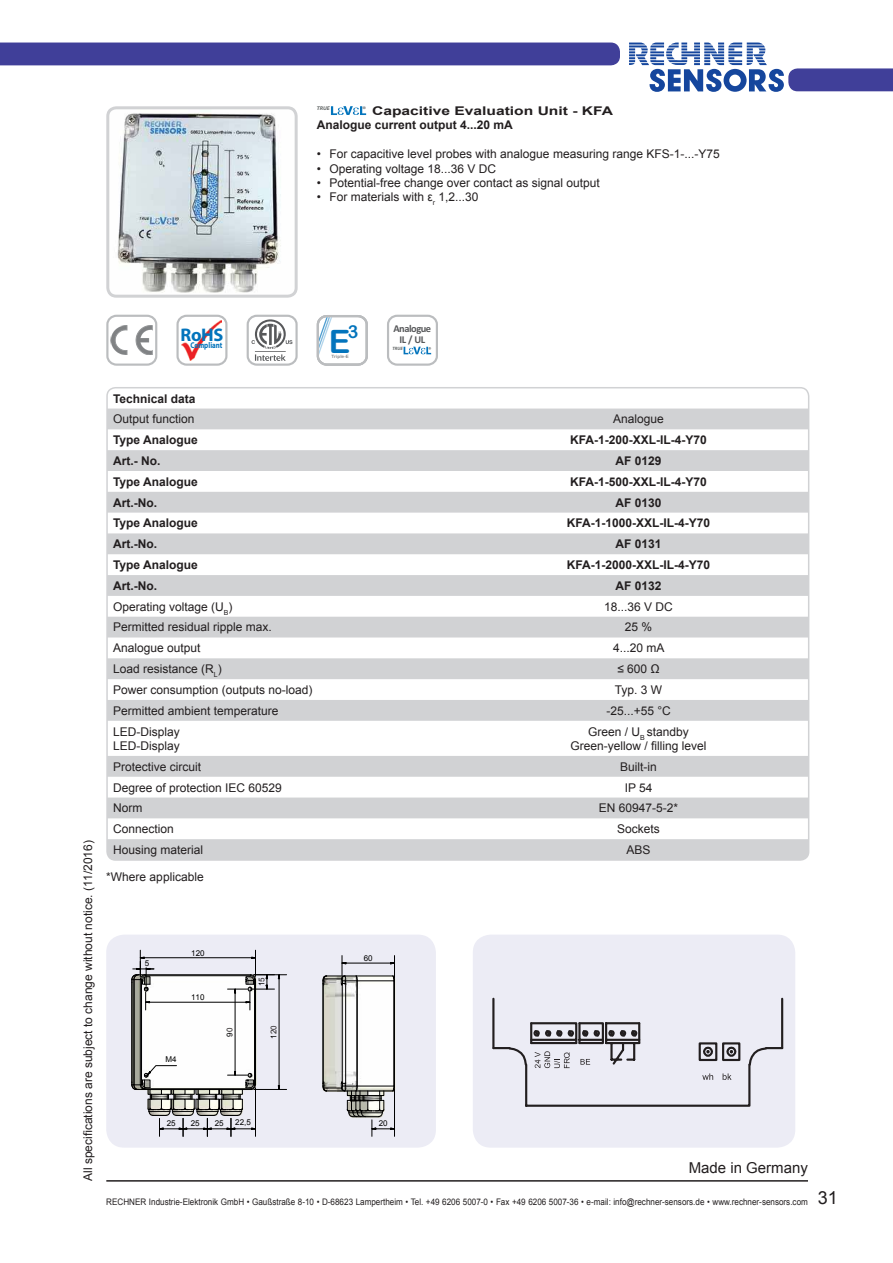
<style>
.page{position:relative;width:893px;height:1263px;background:#fff}
.page>*{position:absolute;margin:0;border:0;box-sizing:border-box;transform-origin:0 0}
.t1{font:32.25px "Arial Rounded MT Bold";color:#0374bc}
.t2{font:700 18.3px "Myriad Pro";color:#0374bc}
.t3{font:18px "Arial";color:#221e1f}
.t4{font:17.85px "Arial Rounded MT Bold";color:#0374bc}
.t5{font:15px "Arial";color:#221e1f}
.t6{font:12px/14.4px "Arial";color:#221e1f}
.t7{font:700 12px "Arial";color:#221e1f}
.t8{font:700 12px/14.4px "Arial";color:#221e1f;scale:1.3 1}
.t9{font:700 10.5px/10.5px "Calibri";letter-spacing:-.045em;color:#57585a;text-align:center}
.t10{font:9px "Arial";color:#221e1f;scale:.9 1}
.t11{font:700 8.4px "Myriad Pro";color:#0374bc;scale:.82 1}
.t12{font:8.1px "Myriad Pro";color:#4e5152;scale:1.06 1}
.t13{font:7.95px "Arial";letter-spacing:-.01em;color:#000}
.t14{font:7.95px "Arial";color:#221e1f}
.t15{font:7.05px "Myriad Pro";color:#4e5152;scale:.96 1}
.t16{font:italic 700 5.4px "Myriad Pro";color:#656969;scale:1.06 1}
.t17{font:italic 700 4.65px "Myriad Pro";color:#656969;scale:.96 1}
.t18{font:4.5px "Arial Rounded MT Bold";letter-spacing:.02em;color:#808284}
.s1{color:#221e1f}
.s2{color:#000}
</style>
<div class="page">
<hr style="left:106px;top:1180px;width:702px;height:1px;background:#221e1f">
<svg style="left:629px;top:43px;width:264px;height:49px"></svg>
<div style="left:0;top:43px;width:620px;height:22px;background:#403f99"></div>
<div style="left:473px;top:935px;width:322px;height:213px;background:#ececf5;border-radius:18px"></div>
<div style="left:106px;top:935px;width:330px;height:213px;background:#ececf5;border-radius:18px"></div>
<hr style="left:254px;top:1089px;width:33px;height:1px;background:#000">
<hr style="left:254px;top:974px;width:33px;height:1px;background:#000">
<svg style="left:322px;top:955px;width:74px;height:181px"></svg>
<hr style="left:394px;top:1089px;width:1px;height:47px;background:#000">
<svg style="left:131px;top:950px;width:149px;height:186px"></svg>
<svg style="left:492px;top:997px;width:292px;height:110px"></svg>
<img style="left:110px;top:110px;width:184px;height:184px">
<div style="left:106px;top:106px;width:192px;height:192px;border:3px solid #d1d2d4;border-radius:9px"></div>
<svg style="left:331px;top:106px;width:35px;height:9px"></svg>
<svg style="left:317px;top:315px;width:51px;height:51px"></svg>
<div style="left:387px;top:315px;width:51px;height:51px;border:2px solid #bbbdbf;border-radius:9px"></div>
<svg style="left:404px;top:347px;width:27px;height:7px"></svg>
<div style="left:106px;top:315px;width:51px;height:51px;border:2px solid #bbbdbf;border-radius:9px"></div>
<svg style="left:111px;top:325px;width:41px;height:30px"></svg>
<div style="left:176px;top:315px;width:51px;height:51px;border:2px solid #bbbdbf;border-radius:9px"></div>
<img style="left:181px;top:320px;width:40px;height:40px">
<div style="left:247px;top:315px;width:51px;height:51px;border:2px solid #bbbdbf;border-radius:9px"></div>
<svg style="left:251px;top:319px;width:42px;height:42px"></svg>
<svg style="left:109px;top:408px;width:700px;height:450px"></svg>
<div style="left:106px;top:387px;width:703px;height:474px;border:2px solid #d1d2d4;border-radius:9px"></div>
<p class="t8" style="left:317px;top:105px;width:229px;text-indent:55px">Capacitive Evaluation Unit - KFA<br>Analogue current output 4...20 mA</p>
<p class="t6" style="left:317px;top:147px;width:404px">• For capacitive level probes with analogue measuring range KFS-1-...-Y75</p>
<p class="t6" style="left:317px;top:161px;width:181px">• Operating voltage 18...36 V DC</p>
<p class="t6" style="left:317px;top:176px;width:284px">• Potential-free change over contact as signal output</p>
<p class="t6" style="left:317px;top:190px;width:163px">• For materials with ε<sub>r</sub> 1,2...30</p>
<p class="t16" style="left:317px;top:105px;width:14px">TRUE</p>
<p class="t12" style="left:363px;top:104px;width:5px">®</p>
<h2 class="t2" style="left:181px;top:328px;width:44px">RoHS</h2>
<p class="t11" style="left:190px;top:342px;width:41px">Compliant</p>
<h1 class="t1" style="left:329px;top:329px;width:23px">E</h1>
<h3 class="t4" style="left:348px;top:325px;width:12px">3</h3>
<p class="t18" style="left:331px;top:354px;width:19px">Triple-E</p>
<p class="t9" style="left:393px;top:324px;width:39px">Analogue<br>IL / UL</p>
<p class="t17" style="left:392px;top:346px;width:12px">TRUE</p>
<p class="t15" style="left:428px;top:345px;width:4px">®</p>
<p class="t6" style="left:81px;top:1181px;width:342px;rotate:-90deg">All specifications are subject to change without notice. (11/2016)</p>
<p class="t7" style="left:113px;top:394px;width:84px">Technical data</p>
<p class="t6" style="left:113px;top:413px;width:83px">Output function</p>
<p class="t6" style="left:613px;top:412px;width:52px">Analogue</p>
<p class="t7" style="left:113px;top:435px;width:86px">Type Analogue</p>
<p class="t7" style="left:570px;top:435px;width:138px">KFA-1-200-XXL-IL-4-Y70</p>
<p class="t7" style="left:113px;top:456px;width:49px">Art.- No.</p>
<p class="t7" style="left:616px;top:456px;width:48px">AF 0129</p>
<p class="t7" style="left:113px;top:477px;width:86px">Type Analogue</p>
<p class="t7" style="left:570px;top:477px;width:138px">KFA-1-500-XXL-IL-4-Y70</p>
<p class="t7" style="left:113px;top:498px;width:45px">Art.-No.</p>
<p class="t7" style="left:616px;top:498px;width:48px">AF 0130</p>
<p class="t7" style="left:113px;top:519px;width:86px">Type Analogue</p>
<p class="t7" style="left:567px;top:519px;width:145px">KFA-1-1000-XXL-IL-4-Y70</p>
<p class="t7" style="left:113px;top:539px;width:45px">Art.-No.</p>
<p class="t7" style="left:616px;top:539px;width:48px">AF 0131</p>
<p class="t7" style="left:113px;top:560px;width:86px">Type Analogue</p>
<p class="t7" style="left:567px;top:560px;width:145px">KFA-1-2000-XXL-IL-4-Y70</p>
<p class="t7" style="left:113px;top:581px;width:45px">Art.-No.</p>
<p class="t7" style="left:616px;top:581px;width:48px">AF 0132</p>
<p class="t6" style="left:113px;top:599px;width:121px">Operating voltage (U<sub>B</sub>)</p>
<p class="t6" style="left:604px;top:599px;width:70px">18...36 V DC</p>
<p class="t6" style="left:113px;top:621px;width:160px">Permitted residual ripple max.</p>
<p class="t6" style="left:625px;top:621px;width:29px">25 %</p>
<p class="t6" style="left:113px;top:641px;width:89px">Analogue output</p>
<p class="t6" style="left:613px;top:641px;width:53px">4...20 mA</p>
<p class="t6" style="left:113px;top:663px;width:110px">Load resistance (R<sub>L</sub>)</p>
<p class="t6" style="left:617px;top:662px;width:44px">≤ 600 Ω</p>
<p class="t6" style="left:113px;top:684px;width:201px">Power consumption (outputs no-load)</p>
<p class="t6" style="left:615px;top:684px;width:49px">Typ. 3 W</p>
<p class="t6" style="left:113px;top:704px;width:167px">Permitted ambient temperature</p>
<p class="t6" style="left:606px;top:703px;width:66px">-25...+55 °C</p>
<p class="t6" style="left:113px;top:725px;width:68px">LED-Display<br>LED-Display</p>
<p class="t6" style="left:571px;top:724px;width:138px;text-align:center">Green / U<sub>B</sub> standby<br>Green-yellow / filling level</p>
<p class="t6" style="left:113px;top:760px;width:90px">Protective circuit</p>
<p class="t6" style="left:620px;top:759px;width:38px">Built-in</p>
<p class="t6" style="left:113px;top:780px;width:170px">Degree of protection IEC 60529</p>
<p class="t6" style="left:625px;top:781px;width:29px">IP 54</p>
<p class="t6" style="left:113px;top:802px;width:31px">Norm</p>
<p class="t6" style="left:599px;top:801px;width:81px">EN 60947-5-2*</p>
<p class="t6" style="left:113px;top:823px;width:62px">Connection</p>
<p class="t6" style="left:617px;top:823px;width:44px">Sockets</p>
<p class="t6" style="left:113px;top:844px;width:92px">Housing material</p>
<p class="t6" style="left:627px;top:843px;width:26px">ABS</p>
<p class="t6" style="left:106px;top:870px;width:99px">*Where applicable</p>
<p class="t13" style="left:145px;top:961px;width:6px">5</p>
<p class="t13" style="left:191px;top:950px;width:15px">120</p>
<p class="t13" style="left:191px;top:994px;width:15px">110</p>
<p class="t13" style="left:166px;top:1054px;width:13px">M4</p>
<p class="t13" style="left:259px;top:986px;width:10px;rotate:-90deg">1<span class="s1">5</span></p>
<p class="t13" style="left:227px;top:1037px;width:11px;rotate:-90deg">9<span class="s1">0</span></p>
<p class="t14" style="left:271px;top:1039px;width:15px;rotate:-90deg"><span class="s2">1</span>20</p>
<p class="t13" style="left:364px;top:953px;width:10px">60</p>
<p class="t13" style="left:167px;top:1120px;width:10px">25</p>
<p class="t13" style="left:191px;top:1120px;width:10px">25</p>
<p class="t13" style="left:215px;top:1120px;width:11px">25</p>
<p class="t13" style="left:235px;top:1119px;width:17px">22,5</p>
<p class="t13" style="left:379px;top:1120px;width:11px">20</p>
<p class="t5" style="left:689px;top:1158px;width:121px">Made in Germany</p>
<p class="t10" style="left:106px;top:1196px;width:781px">RECHNER Industrie-Elektronik GmbH • Gaußstraße 8-10 • D-68623 Lampertheim • Tel. +49 6206 5007-0 • Fax +49 6206 5007-36 • e-mail: info@rechner-sensors.de • www.rechner-sensors.com</p>
<h3 class="t3" style="left:818px;top:1191px;width:22px">31</h3>
</div>
